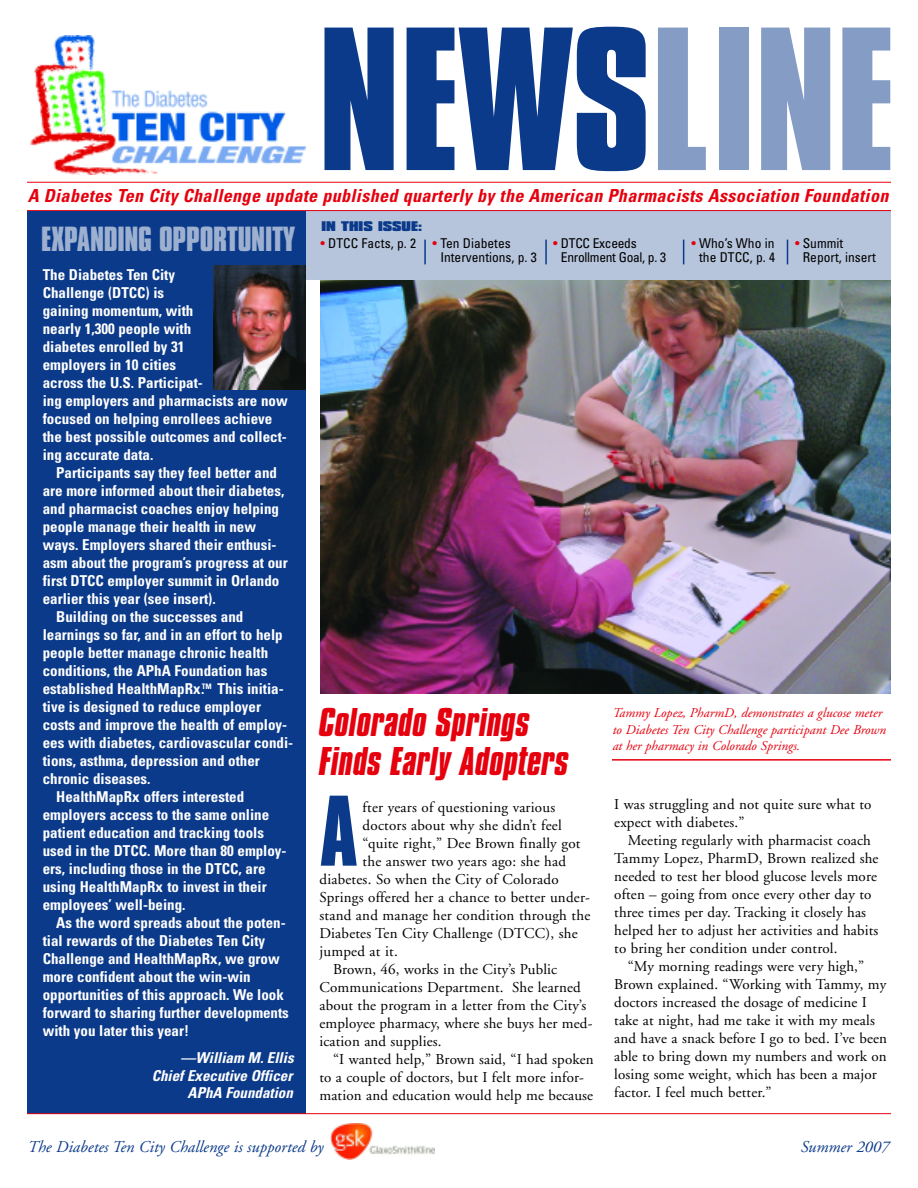
<style>
.page{position:relative;width:918px;height:1188px;background:#fff}
.page>*{position:absolute;margin:0;border:0;box-sizing:border-box;transform-origin:0 0}
.t1{font:700 175.5px "Compacta BT";color:#0b3a8a}
.t2{font:700 86.25px "Compacta BT";color:#0b3a8a}
.t3{font:italic 700 34.5px/39.5px "Compacta BT";letter-spacing:.01em;color:#e6000e}
.t4{font:700 30px "Compacta BT";letter-spacing:-.01em;color:#9db0d0}
.t5{font:italic 700 condensed 18px "Univers";letter-spacing:.02em;color:#e6000e}
.t6{font:italic 16.5px "Adobe Garamond";color:#0b3a8a}
.t7{font:700 condensed 15px/18px "Univers";color:#fff}
.t8{font:15px/18px "Adobe Garamond";letter-spacing:.01em;color:#000}
.t9{font:italic 700 condensed 15px/17.4px "Univers";color:#fff;text-align:right}
.t10{font:italic 13.5px/16.5px "Adobe Garamond";color:#e6000e}
.t11{font:condensed 13.5px/13.5px "Univers";color:#000}
.t12{font:condensed 13.5px/13.5px "Univers";letter-spacing:-.02em;color:#000}
.t13{font:900 12px "Compacta BT";color:#0b3a8a}
.s1{color:#859dc5}
.s2{color:#e6000e}
</style>
<div class="page">
<div style="left:305px;top:211px;width:586px;height:69px;background:#b6c4dc"></div>
<img style="left:30px;top:35px;width:275px;height:140px">
<img style="left:320px;top:280px;width:571px;height:413px">
<hr style="left:27px;top:210px;width:864px;height:1px;background:#e6000e">
<hr style="left:27px;top:182px;width:864px;height:1px;background:#e6000e">
<div style="left:27px;top:211px;width:279px;height:903px;background:#0b3a8a"></div>
<img style="left:213px;top:266px;width:93px;height:123px">
<hr style="left:612px;top:759px;width:279px;height:2px;background:#e6000e">
<hr style="left:424px;top:240px;width:2px;height:24px;background:#0b3a8a">
<hr style="left:545px;top:240px;width:2px;height:24px;background:#0b3a8a">
<svg style="left:683px;top:240px;width:1px;height:24px"></svg>
<svg style="left:787px;top:240px;width:1px;height:24px"></svg>
<hr style="left:27px;top:1113px;width:864px;height:1px;background:#e6000e">
<img style="left:330px;top:1123px;width:105px;height:36px">
<h1 class="t1" style="left:318px;top:28px;width:580px">NEWS<span class="s1">LINE</span></h1>
<p class="t5" style="left:28px;top:189px;width:862px">A Diabetes Ten City Challenge update published quarterly by the American Pharmacists Association Foundation</p>
<p class="t11" style="left:440px;top:238px;width:98px;text-indent:-120px"><span class="s2">•</span> DTCC Facts, p. 2 <span class="s2">•</span> Ten Diabetes<br>Interventions, p. 3</p>
<p class="t12" style="left:561px;top:238px;width:107px;text-indent:-8px"><span class="s2">•</span> DTCC Exceeds<br>Enrollment Goal, p. 3</p>
<p class="t11" style="left:691px;top:238px;width:85px;text-align:center"><span class="s2">•</span> Who’s Who in the DTCC, p. 4</p>
<p class="t13" style="left:322px;top:221px;width:102px">IN THIS ISSUE:</p>
<h3 class="t4" style="left:41px;top:227px;width:255px">EXPANDING OPPORTUNITY</h3>
<p class="t11" style="left:803px;top:238px;width:75px;text-indent:-8px"><span class="s2">•</span> Summit<br>Report, insert</p>
<p class="t7" style="left:43px;top:267px;width:246px">The Diabetes Ten City<br>Challenge (DTCC) is<br>gaining momentum, with<br>nearly 1,300 people with<br>diabetes enrolled by 31<br>employers in 10 cities<br>across the U.S. Participat-<br>ing employers and pharmacists are now focused on helping enrollees achieve the best possible outcomes and collect&shy;ing accurate data.</p>
<p class="t7" style="left:56px;top:465px;width:222px">Participants say they feel better and</p>
<p class="t7" style="left:43px;top:483px;width:243px">are more informed about their diabetes,</p>
<p class="t7" style="left:43px;top:501px;width:238px">and pharmacist coaches enjoy helping</p>
<p class="t7" style="left:43px;top:519px;width:215px">people manage their health in new</p>
<p class="t7" style="left:43px;top:537px;width:235px">ways. Employers shared their enthusi-</p>
<p class="t7" style="left:43px;top:555px;width:246px">asm about the program’s progress at our</p>
<p class="t7" style="left:43px;top:573px;width:238px">first DTCC employer summit in Orlando</p>
<p class="t7" style="left:43px;top:591px;width:174px">earlier this year (see insert).</p>
<p class="t7" style="left:56px;top:609px;width:189px">Building on the successes and</p>
<p class="t7" style="left:43px;top:627px;width:242px">learnings so far, and in an effort to help</p>
<p class="t7" style="left:43px;top:645px;width:227px">people better manage chronic health</p>
<p class="t7" style="left:43px;top:663px;width:226px">conditions, the APhA Foundation has</p>
<p class="t7" style="left:43px;top:681px;width:242px">established HealthMapRx.<sup>TM</sup> This initia-</p>
<p class="t7" style="left:43px;top:699px;width:220px">tive is designed to reduce employer</p>
<p class="t7" style="left:43px;top:717px;width:246px">costs and improve the health of employ-</p>
<p class="t7" style="left:43px;top:735px;width:252px">ees with diabetes, cardiovascular condi-</p>
<p class="t7" style="left:43px;top:753px;width:219px">tions, asthma, depression and other</p>
<p class="t7" style="left:43px;top:771px;width:109px">chronic diseases.</p>
<p class="t7" style="left:56px;top:789px;width:189px">HealthMapRx offers interested</p>
<p class="t7" style="left:43px;top:807px;width:228px">employers access to the same online</p>
<p class="t7" style="left:43px;top:825px;width:223px">patient education and tracking tools</p>
<p class="t7" style="left:43px;top:843px;width:245px">used in the DTCC. More than 80 employ-</p>
<p class="t7" style="left:43px;top:861px;width:224px">ers, including those in the DTCC, are</p>
<p class="t7" style="left:43px;top:879px;width:225px">using HealthMapRx to invest in their</p>
<p class="t7" style="left:43px;top:897px;width:144px">employees’ well-being.</p>
<p class="t7" style="left:56px;top:915px;width:231px">As the word spreads about the poten-</p>
<p class="t7" style="left:43px;top:933px;width:224px">tial rewards of the Diabetes Ten City</p>
<p class="t7" style="left:43px;top:951px;width:238px">Challenge and HealthMapRx, we grow</p>
<p class="t7" style="left:43px;top:969px;width:209px">more confident about the win-win</p>
<p class="t7" style="left:43px;top:987px;width:243px">opportunities of this approach. We look</p>
<p class="t7" style="left:43px;top:1005px;width:248px">forward to sharing further developments</p>
<p class="t7" style="left:43px;top:1023px;width:148px">with you later this year!</p>
<p class="t9" style="left:152px;top:1050px;width:143px">—William M. Ellis<br>Chief Executive Officer<br>APhA Foundation</p>
<h3 class="t3" style="left:320px;top:705px;width:251px">Colorado Springs<br>Finds Early Adopters</h3>
<h2 class="t2" style="left:320px;top:796px;width:40px">A</h2>
<p class="t8" style="left:363px;top:799px;width:194px">fter years of questioning various</p>
<p class="t8" style="left:363px;top:817px;width:201px">doctors about why she didn’t feel</p>
<p class="t8" style="left:363px;top:835px;width:219px">“quite right,” Dee Brown finally got</p>
<p class="t8" style="left:363px;top:853px;width:205px">the answer two years ago: she had</p>
<p class="t8" style="left:320px;top:871px;width:241px">diabetes. So when the City of Colorado</p>
<p class="t8" style="left:320px;top:889px;width:272px">Springs offered her a chance to better under-</p>
<p class="t8" style="left:320px;top:907px;width:272px">stand and manage her condition through the</p>
<p class="t8" style="left:320px;top:925px;width:260px">Diabetes Ten City Challenge (DTCC), she</p>
<p class="t8" style="left:320px;top:943px;width:80px">jumped at it.</p>
<p class="t8" style="left:333px;top:961px;width:226px">Brown, 46, works in the City’s Public</p>
<p class="t8" style="left:320px;top:979px;width:263px">Communications Department. She learned</p>
<p class="t8" style="left:320px;top:997px;width:268px">about the program in a letter from the City’s</p>
<p class="t8" style="left:320px;top:1015px;width:274px">employee pharmacy, where she buys her med-</p>
<p class="t8" style="left:320px;top:1033px;width:124px">ication and supplies.</p>
<p class="t8" style="left:333px;top:1051px;width:262px">“I wanted help,” Brown said, “I had spoken</p>
<p class="t8" style="left:320px;top:1069px;width:266px">to a couple of doctors, but I felt more infor-</p>
<p class="t8" style="left:320px;top:1087px;width:275px">mation and education would help me because</p>
<p class="t10" style="left:612px;top:706px;width:275px">Tammy Lopez, PharmD, demonstrates a glucose meter to Diabetes Ten City Challenge participant Dee Brown at her pharmacy in Colorado Springs.</p>
<p class="t8" style="left:614px;top:796px;width:259px">I was struggling and not quite sure what to expect with diabetes.”</p>
<p class="t8" style="left:614px;top:832px;width:266px;text-indent:14px">Meeting regularly with pharmacist coach Tammy Lopez, PharmD, Brown realized she needed to test her blood glucose levels more often – going from once every other day to three times per day. Tracking it closely has helped her to adjust her activities and habits to bring her condition under control.</p>
<p class="t8" style="left:614px;top:958px;width:274px;text-indent:14px">“My morning readings were very high,” Brown explained. “Working with Tammy, my doctors increased the dosage of medicine I take at night, had me take it with my meals and have a snack before I go to bed. I’ve been able to bring down my numbers and work on losing some weight, which has been a major factor. I feel much better.”</p>
<p class="t6" style="left:27px;top:1141px;width:297px">The Diabetes Ten City Challenge is supported by</p>
<p class="t6" style="left:800px;top:1141px;width:90px">Summer 2007</p>
</div>
